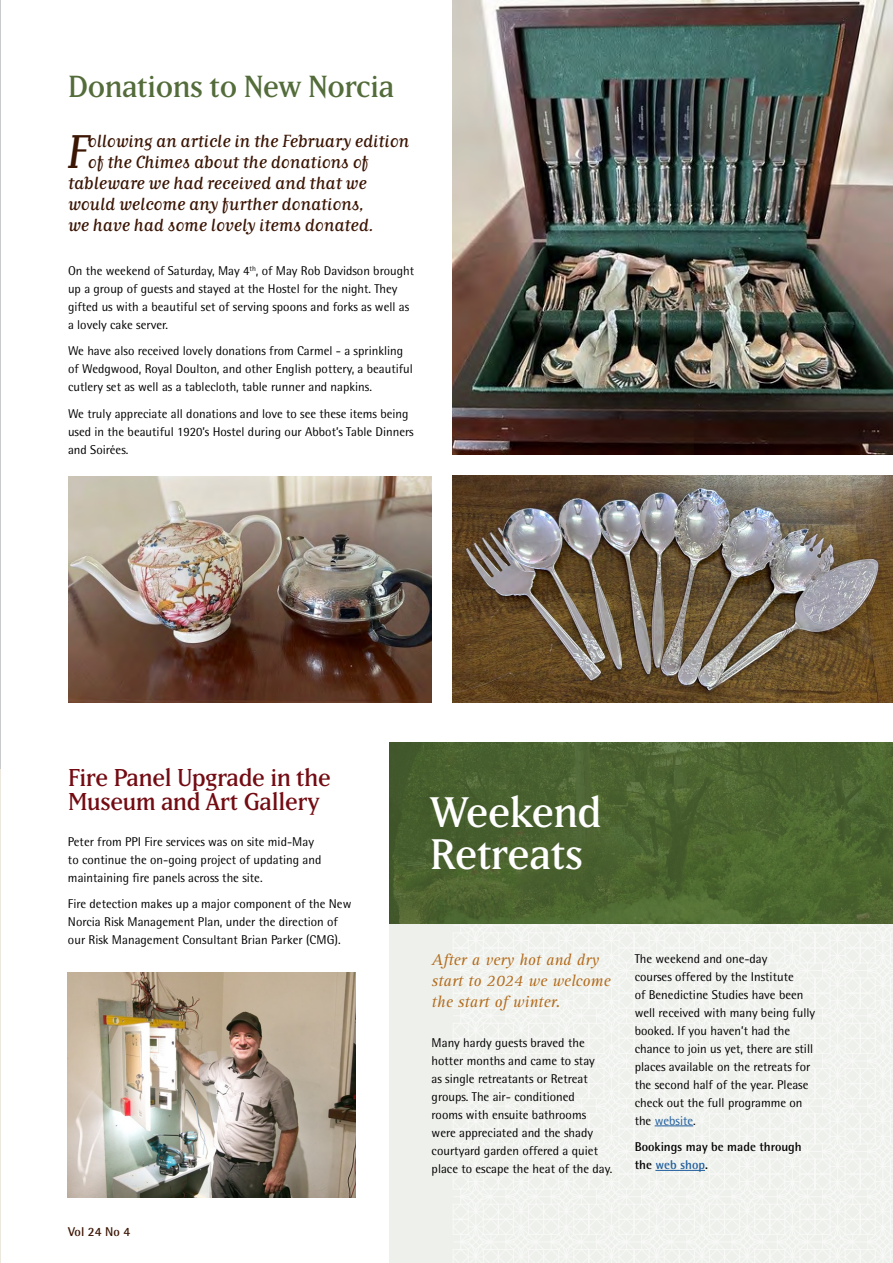
<style>
.page{position:relative;width:893px;height:1263px;background:#fff}
.page>*{position:absolute;margin:0;border:0;box-sizing:border-box;transform-origin:0 0}
.Intro_Small{font:46.35px "Matrix II Script OT";color:#3c1605}
.H1_XSmall{font:42px/42px "Matrix IIOT";letter-spacing:-.01em;color:#fff}
.H1_Small{font:30px "Matrix IIOT";letter-spacing:-.01em;color:#536c3a}
.H1_XSmall-2{font:24px/24px "Matrix IIOT";letter-spacing:-.01em;color:#730b12}
.Intro_Small-2{font:17.25px "Matrix II Script OT";color:#3c1605}
.Intro_Text{font:italic 16.5px/21px "Rotis Serif Std";color:#b36c1d}
.Body{font:12.75px/18px "Rotis Semi Sans Std";color:#000}
.Body-2{font:700 12.75px/18px "Rotis Semi Sans Std";color:#000}
.t1{font:700 12.75px "Rotis Semi Sans Std";color:#3c1605}
.s1{color:#215e9e}
</style>
<div class="page">
<hr style="left:0;top:0;width:1px;height:1263px;background:#939598">
<hr style="left:0;top:770px;width:1px;height:493px;background:#ede8dd">
<div style="left:390px;top:742px;width:503px;height:521px;background:#eef0eb"></div>
<svg style="left:453px;top:924px;width:440px;height:339px"></svg>
<img style="left:453px;top:475px;width:440px;height:227px">
<img style="left:68px;top:477px;width:364px;height:225px">
<img style="left:390px;top:742px;width:503px;height:182px">
<img style="left:453px;top:0;width:440px;height:454px">
<hr style="left:655px;top:1125px;width:38px;height:1px;background:#215e9e">
<hr style="left:655px;top:1170px;width:50px;height:1px;background:#215e9e">
<img style="left:68px;top:972px;width:288px;height:225px">
<p class="H1_Small" style="left:68px;top:69px;width:328px">Donations to New Norcia</p>
<p class="Intro_Small-2" style="left:88px;top:131px;width:323px">ollowing an article in the February edition</p>
<p class="Intro_Small-2" style="left:88px;top:152px;width:282px">of the Chimes about the donations of</p>
<p class="Intro_Small-2" style="left:68px;top:173px;width:300px">tableware we had received and that we</p>
<p class="Intro_Small-2" style="left:68px;top:194px;width:297px">would welcome any further donations,</p>
<p class="Intro_Small-2" style="left:68px;top:215px;width:307px">we have had some lovely items donated.</p>
<p class="Intro_Small" style="left:66px;top:125px;width:23px">F</p>
<p class="Body" style="left:68px;top:262px;width:348px">On the weekend of Saturday, May 4<sup>th</sup>, of May Rob Davidson brought up a group of guests and stayed at the Hostel for the night. They gifted us with a beautiful set of serving spoons and forks as well as a lovely cake server.</p>
<p class="Body" style="left:68px;top:342px;width:346px">We have also received lovely donations from Carmel - a sprinkling of Wedgwood, Royal Doulton, and other English pottery, a beautiful cutlery set as well as a tablecloth, table runner and napkins.</p>
<p class="Body" style="left:68px;top:405px;width:347px">We truly appreciate all donations and love to see these items being used in the beautiful 1920’s Hostel during our Abbot’s Table Dinners and Soirées.</p>
<p class="H1_XSmall-2" style="left:68px;top:765px;width:264px">Fire Panel Upgrade in the<br>Museum and Art Gallery</p>
<p class="Body" style="left:68px;top:832px;width:255px">Peter from PPI Fire services was on site mid-May to continue the on-going project of updating and maintaining fire panels across the site.</p>
<p class="Body" style="left:68px;top:895px;width:285px">Fire detection makes up a major component of the New<br>Norcia Risk Management Plan, under the direction of our Risk Management Consultant Brian Parker (CMG).</p>
<p class="t1" style="left:68px;top:1223px;width:64px">Vol 24 No 4</p>
<p class="H1_XSmall" style="left:430px;top:791px;width:173px">Weekend<br>Retreats</p>
<p class="Intro_Text" style="left:432px;top:950px;width:180px">After a very hot and dry start to 2024 we welcome the start of winter.</p>
<p class="Body" style="left:432px;top:1033px;width:182px">Many hardy guests braved the hotter months and came to stay<br>as single retreatants or Retreat groups. The air- conditioned<br>rooms with ensuite bathrooms were appreciated and the shady courtyard garden offered a quiet place to escape the heat of the day.</p>
<p class="Body" style="left:635px;top:949px;width:182px">The weekend and one-day<br>courses offered by the Institute<br>of Benedictine Studies have been well received with many being fully booked. If you haven’t had the chance to join us yet, there are still places available on the retreats for the second half of the year. Please check out the full programme on the <span class="s1">website</span>.</p>
<p class="Body-2" style="left:635px;top:1137px;width:169px">Bookings may be made through the <span class="s1">web shop</span>.</p>
</div>
